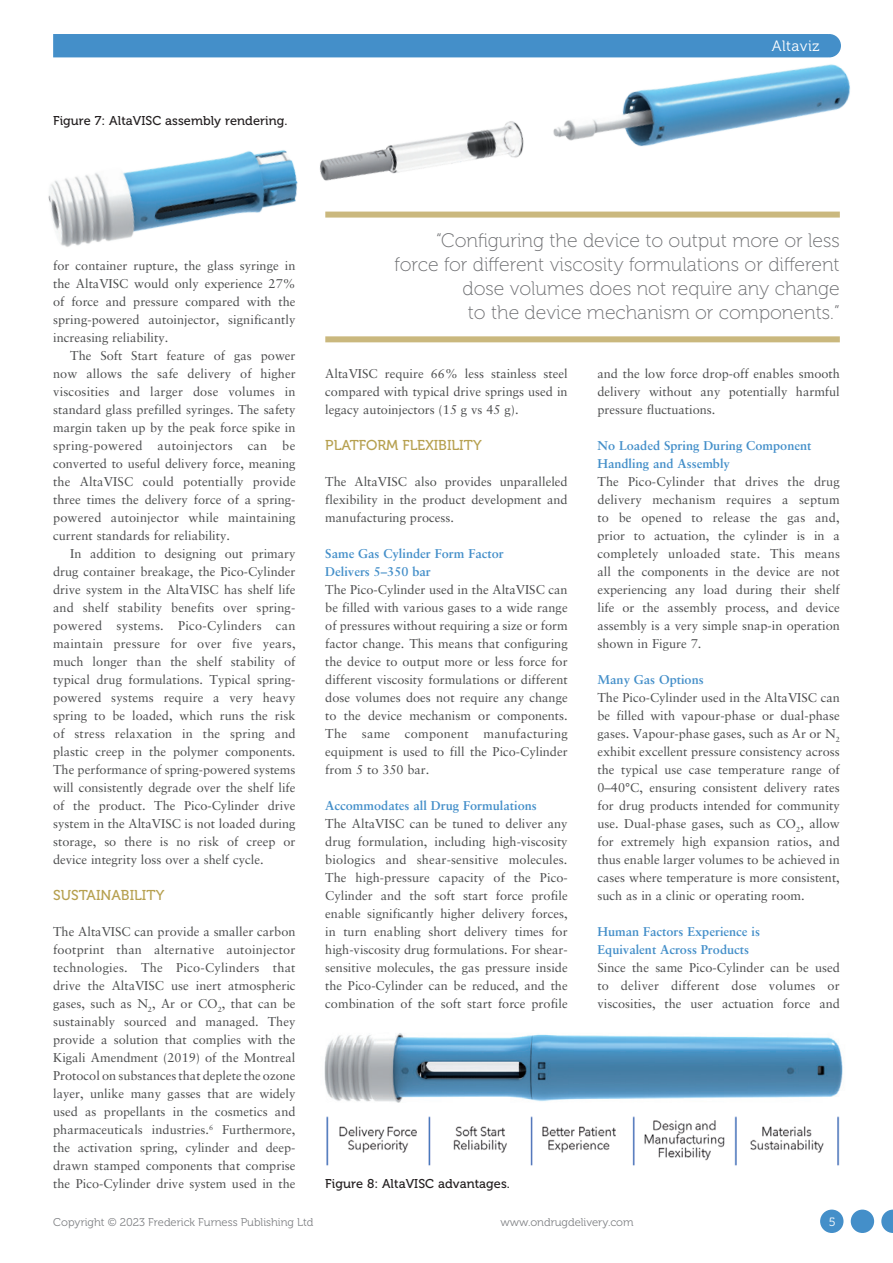
<style>
.page{position:relative;width:893px;height:1263px;background:#fff}
.page>*{position:absolute;margin:0;border:0;box-sizing:border-box;transform-origin:0 0}
.MF_pullquote{font:19.5px/24px "Museo 100";color:#6c6d70;text-align:right}
.t1{font:15px "Museo 300";letter-spacing:.025em;color:#fff}
.MF_Xhead{font:14.25px "Museo 500";color:#b6a04f}
.MF_body_no_indent{font:12.75px/18px "Sabon LT Std";color:#4b4c4d;text-align:justify}
.MF_body{font:12.75px/18px "Sabon LT Std";color:#4b4c4d;text-align:justify}
.MF_subhead{font:700 12.75px/18px "Sabon LT Std";color:#448fc9}
.MF_Captions{font:12.75px "Museo 500";letter-spacing:.005em;color:#231f20}
.t2{font:12px "Museo 300";color:#fff}
.t3{font:11.25px "Museo 300";color:#808285}
</style>
<div class="page">
<img style="left:48px;top:34px;width:802px;height:309px">
<div style="left:325px;top:212px;width:515px;height:6px;background:#cab87e"></div>
<div style="left:325px;top:336px;width:515px;height:6px;background:#cab87e"></div>
<img style="left:326px;top:1116px;width:514px;height:50px">
<img style="left:324px;top:1033px;width:519px;height:70px">
<svg style="left:881px;top:1209px;width:12px;height:24px"></svg>
<div style="left:851px;top:1209px;width:23px;height:24px;background:#448fc9;border-radius:50%"></div>
<div style="left:820px;top:1209px;width:23px;height:24px;background:#448fc9;border-radius:50%"></div>
<p class="MF_Captions" style="left:53px;top:113px;width:236px">Figure 7: AltaVISC assembly rendering.</p>
<p class="t1" style="left:772px;top:37px;width:49px">Altaviz</p>
<p class="MF_body" style="left:53px;top:256px;width:244px">for container rupture, the glass syringe in the AltaVISC would only experience 27% of force and pressure compared with the spring-powered autoinjector, significantly increasing reliability.</p>
<p class="MF_body" style="left:53px;top:346px;width:244px;text-indent:17px">The Soft Start feature of gas power now allows the safe delivery of higher viscosities and larger dose volumes in standard glass prefilled syringes. The safety margin taken up by the peak force spike in spring-powered autoinjectors can be converted to useful delivery force, meaning the AltaVISC could potentially provide three times the delivery force of a spring&shy;powered autoinjector while maintaining current standards for reliability.</p>
<p class="MF_body" style="left:53px;top:544px;width:244px;text-indent:17px">In addition to designing out primary drug container breakage, the Pico-Cylinder drive system in the AltaVISC has shelf life and shelf stability benefits over spring&shy;powered systems. Pico-Cylinders can maintain pressure for over five years, much longer than the shelf stability of typical drug formulations. Typical spring&shy;powered systems require a very heavy spring to be loaded, which runs the risk of stress relaxation in the spring and plastic creep in the polymer components.<br>The performance of spring-powered systems will consistently degrade over the shelf life of the product. The Pico-Cylinder drive system in the AltaVISC is not loaded during storage, so there is no risk of creep or device integrity loss over a shelf cycle.</p>
<p class="MF_Xhead" style="left:53px;top:887px;width:113px">SUSTAINABILITY</p>
<p class="MF_body_no_indent" style="left:53px;top:922px;width:244px">The AltaVISC can provide a smaller carbon footprint than alternative autoinjector technologies. The Pico-Cylinders that drive the AltaVISC use inert atmospheric gases, such as N<sub>2</sub>, Ar or CO<sub>2</sub>, that can be sustainably sourced and managed. They provide a solution that complies with the Kigali Amendment (2019) of the Montreal Protocol on substances that deplete the ozone layer, unlike many gasses that are widely used as propellants in the cosmetics and pharmaceuticals industries.<sup>6</sup> Furthermore, the activation spring, cylinder and deep&shy;drawn stamped components that comprise the Pico-Cylinder drive system used in the</p>
<p class="MF_pullquote" style="left:395px;top:229px;width:447px">“Configuring the device to output more or less force for different viscosity formulations or different dose volumes does not require any change<br>to the device mechanism or components.”</p>
<p class="MF_body_no_indent" style="left:325px;top:364px;width:244px">AltaVISC require 66% less stainless steel compared with typical drive springs used in legacy autoinjectors (15 g vs 45 g).</p>
<p class="MF_Xhead" style="left:325px;top:437px;width:158px">PLATFORM FLEXIBILITY</p>
<p class="MF_body_no_indent" style="left:325px;top:472px;width:244px">The AltaVISC also provides unparalleled flexibility in the product development and manufacturing process.</p>
<p class="MF_subhead" style="left:325px;top:544px;width:180px">Same Gas Cylinder Form Factor<br>Delivers 5–350 bar</p>
<p class="MF_body_no_indent" style="left:325px;top:580px;width:244px">The Pico-Cylinder used in the AltaVISC can be filled with various gases to a wide range of pressures without requiring a size or form factor change. This means that configuring the device to output more or less force for different viscosity formulations or different dose volumes does not require any change to the device mechanism or components.<br>The same component manufacturing equipment is used to fill the Pico-Cylinder from 5 to 350 bar.</p>
<p class="MF_subhead" style="left:325px;top:796px;width:213px">Accommodates all Drug Formulations</p>
<p class="MF_body_no_indent" style="left:325px;top:814px;width:244px">The AltaVISC can be tuned to deliver any drug formulation, including high-viscosity biologics and shear-sensitive molecules.<br>The high-pressure capacity of the Pico-Cylinder and the soft start force profile enable significantly higher delivery forces, in turn enabling short delivery times for high-viscosity drug formulations. For shear&shy;sensitive molecules, the gas pressure inside the Pico-Cylinder can be reduced, and the combination of the soft start force profile</p>
<p class="MF_body_no_indent" style="left:597px;top:364px;width:244px">and the low force drop-off enables smooth delivery without any potentially harmful pressure fluctuations.</p>
<p class="MF_subhead" style="left:597px;top:436px;width:215px">No Loaded Spring During Component<br>Handling and Assembly</p>
<p class="MF_body_no_indent" style="left:597px;top:472px;width:244px">The Pico-Cylinder that drives the drug delivery mechanism requires a septum to be opened to release the gas and, prior to actuation, the cylinder is in a completely unloaded state. This means all the components in the device are not experiencing any load during their shelf life or the assembly process, and device assembly is a very simple snap-in operation shown in Figure 7.</p>
<p class="MF_subhead" style="left:597px;top:670px;width:108px">Many Gas Options</p>
<p class="MF_body_no_indent" style="left:597px;top:688px;width:244px">The Pico-Cylinder used in the AltaVISC can be filled with vapour-phase or dual-phase gases. Vapour-phase gases, such as Ar or N<sub>2 </sub>exhibit excellent pressure consistency across the typical use case temperature range of 0–40°C, ensuring consistent delivery rates for drug products intended for community use. Dual-phase gases, such as CO<sub>2</sub>, allow for extremely high expansion ratios, and thus enable larger volumes to be achieved in cases where temperature is more consistent, such as in a clinic or operating room.</p>
<p class="MF_subhead" style="left:597px;top:922px;width:164px">Human Factors Experience is<br>Equivalent Across Products</p>
<p class="MF_body_no_indent" style="left:597px;top:958px;width:244px">Since the same Pico-Cylinder can be used to deliver different dose volumes or viscosities, the user actuation force and</p>
<p class="MF_Captions" style="left:325px;top:1176px;width:186px">Figure 8: AltaVISC advantages.</p>
<p class="t3" style="left:53px;top:1216px;width:262px">Copyright © 2023 Frederick Furness Publishing Ltd</p>
<p class="t3" style="left:500px;top:1216px;width:135px">www.ondrugdelivery.com</p>
<p class="t2" style="left:829px;top:1215px;width:8px">5</p>
</div>
